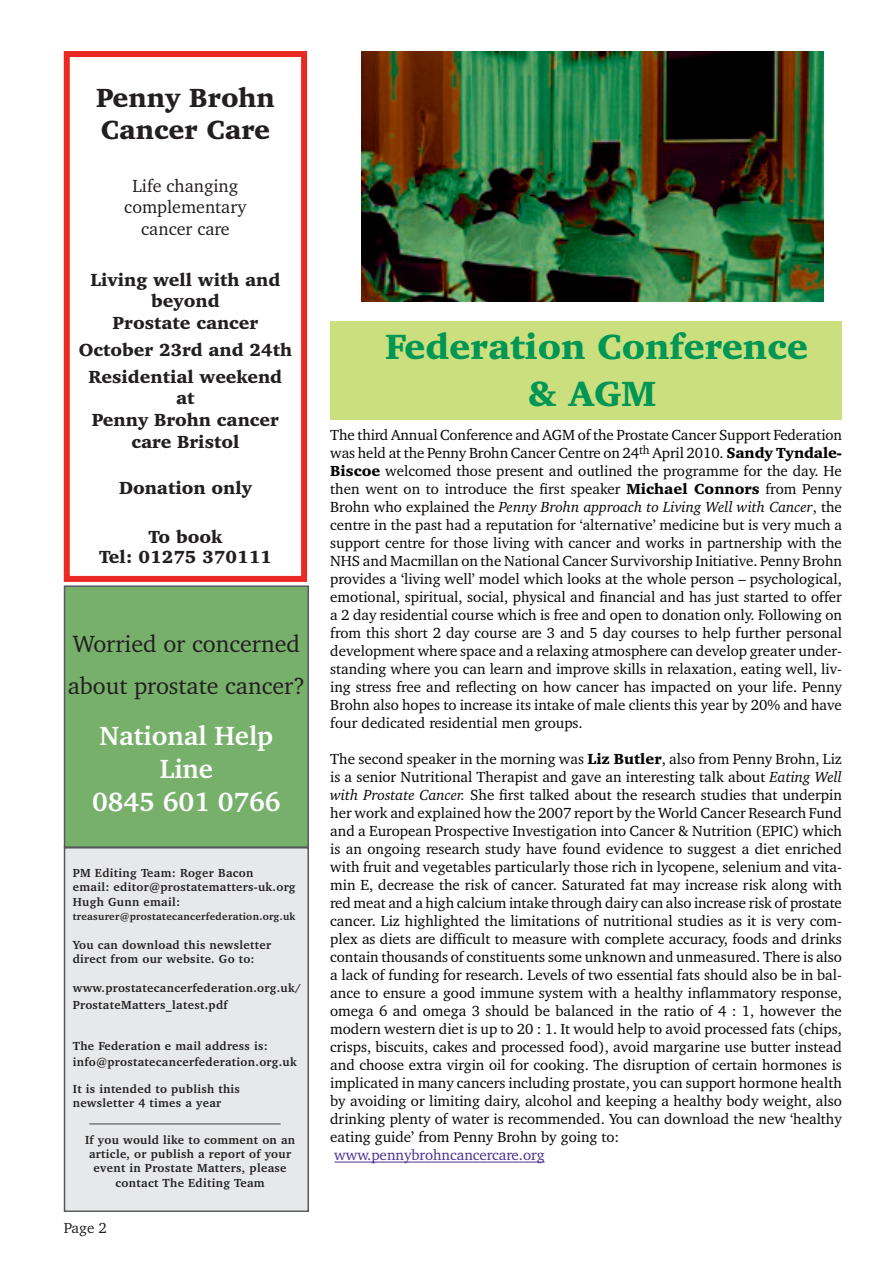
<style>
.page{position:relative;width:893px;height:1263px;background:#fff}
.page>*{position:absolute;margin:0;border:0;box-sizing:border-box;transform-origin:0 0}
.t1{font:900 36px/47.7px "Charter IT Cby BT";color:#009654;text-align:center}
.t2{font:700 27px/33px "Charter IT Cby BT";color:#fff;text-align:center}
.t3{font:900 27px/32.4px "Charter IT Cby BT";color:#231f20}
.t4{font:24px/42px "Charter IT Cby BT";color:#231f20}
.t5{font:900 18px/21.6px "Charter IT Cby BT";color:#231f20;text-align:center}
.t6{font:18px/21.6px "Charter IT Cby BT";color:#231f20;text-align:center}
.t7{font:15px/18px "Charter IT Cby BT";color:#070504;text-align:justify}
.t8{font:15px "Charter IT Cby BT";color:#4c2f91}
.t9{font:15px "Charter IT Cby BT";color:#231f20}
.t10{font:700 12px/14.4px "Charter IT Cby BT";letter-spacing:.03em;color:#231f20}
.t11{font:700 10.5px "Charter IT Cby BT";letter-spacing:.03em;color:#231f20}
.s1{font-weight:900}
.s2{font-style:italic}
</style>
<div class="page">
<hr style="left:334px;top:1161px;width:211px;height:1px;background:#4c2f91">
<img style="left:361px;top:51px;width:462px;height:250px">
<div style="left:330px;top:322px;width:512px;height:98px;background:#ccdf7f"></div>
<div style="left:65px;top:587px;width:242px;height:259px;background:#77b06b"></div>
<div style="left:64px;top:585px;width:245px;height:263px;border:2px solid #57585a"></div>
<div style="left:64px;top:51px;width:243px;height:531px;border:6px solid #ea2924"></div>
<div style="left:65px;top:848px;width:242px;height:362px;background:#e7e8e9"></div>
<div style="left:64px;top:847px;width:245px;height:365px;border:2px solid #57585a"></div>
<hr style="left:89px;top:1123px;width:192px;height:1px;background:#57585a">
<h2 class="t3" style="left:96px;top:81px;width:180px">Penny Brohn<br>Cancer Care</h2>
<p class="t6" style="left:124px;top:175px;width:124px">Life changing complementary cancer care</p>
<p class="t5" style="left:90px;top:268px;width:191px">Living well with and beyond<br>Prostate cancer</p>
<p class="t5" style="left:79px;top:336px;width:215px;line-height:27px">October 23rd and 24th<br>Residential weekend</p>
<p class="t5" style="left:92px;top:387px;width:189px">at<br>Penny Brohn cancer care Bristol</p>
<p class="t5" style="left:119px;top:477px;width:134px">Donation only</p>
<p class="t5" style="left:99px;top:526px;width:174px;line-height:20px">To book<br>Tel: 01275 370111</p>
<h3 class="t4" style="left:68px;top:622px;width:239px">Worried or concerned about prostate cancer?</h3>
<h2 class="t2" style="left:92px;top:718px;width:190px">National Help<br>Line<br>0845 601 0766</h2>
<p class="t10" style="left:73px;top:865px;width:224px">PM Editing Team: Roger Bacon<br>email: editor@prostatematters-uk.org<br>Hugh Gunn email:</p>
<p class="t11" style="left:73px;top:910px;width:224px">treasurer@prostatecancerfederation.org.uk</p>
<p class="t10" style="left:73px;top:937px;width:200px">You can download this newsletter direct from our website. Go to:</p>
<p class="t10" style="left:73px;top:979px;width:230px;line-height:16.8px">www.prostatecancerfederation.org.uk/<br>ProstateMatters_latest.pdf</p>
<p class="t10" style="left:73px;top:1037px;width:225px;line-height:15.9px">The Federation e mail address is: info@prostatecancerfederation.org.uk</p>
<p class="t10" style="left:73px;top:1081px;width:169px">It is intended to publish this newsletter 4 times a year</p>
<p class="t10" style="left:85px;top:1132px;width:212px;text-align:center">If you would like to comment on an article, or publish a report of your event in Prostate Matters, please contact The Editing Team</p>
<p class="t9" style="left:64px;top:1218px;width:45px">Page 2</p>
<h1 class="t1" style="left:385px;top:322px;width:424px">Federation Conference &amp; AGM</h1>
<p class="t7" style="left:330px;top:426px;width:513px">The third Annual Conference and AGM of the Prostate Cancer Support Federation was held at the Penny Brohn Cancer Centre on 24<sup>th</sup> April 2010. <span class="s1">Sandy Tyndale-Biscoe</span> welcomed those present and outlined the programme for the day. He then went on to introduce the first speaker <span class="s1">Michael Connors</span> from Penny Brohn who explained the <span class="s2">Penny Brohn approach to Living Well with Cancer</span>, the centre in the past had a reputation for ‘alternative’ medicine but is very much a support centre for those living with cancer and works in partnership with the NHS and Macmillan on the National Cancer Survivorship Initiative. Penny Brohn provides a ‘living well’ model which looks at the whole person – psychological, emotional, spiritual, social, physical and financial and has just started to offer a 2 day residential course which is free and open to donation only. Following on from this short 2 day course are 3 and 5 day courses to help further personal development where space and a relaxing atmosphere can develop greater under&shy;standing where you can learn and improve skills in relaxation, eating well, liv&shy;ing stress free and reflecting on how cancer has impacted on your life. Penny Brohn also hopes to increase its intake of male clients this year by 20% and have four dedicated residential men groups.</p>
<p class="t7" style="left:330px;top:750px;width:513px">The second speaker in the morning was <span class="s1">Liz Butler</span>, also from Penny Brohn, Liz is a senior Nutritional Therapist and gave an interesting talk about <span class="s2">Eating Well with Prostate Cancer.</span> She first talked about the research studies that underpin her work and explained how the 2007 report by the World Cancer Research Fund and a European Prospective Investigation into Cancer &amp; Nutrition (EPIC) which is an ongoing research study have found evidence to suggest a diet enriched with fruit and vegetables particularly those rich in lycopene, selenium and vita&shy;min E, decrease the risk of cancer. Saturated fat may increase risk along with red meat and a high calcium intake through dairy can also increase risk of prostate cancer. Liz highlighted the limitations of nutritional studies as it is very com&shy;plex as diets are difficult to measure with complete accuracy, foods and drinks contain thousands of constituents some unknown and unmeasured. There is also a lack of funding for research. Levels of two essential fats should also be in bal&shy;ance to ensure a good immune system with a healthy inflammatory response, omega 6 and omega 3 should be balanced in the ratio of 4 : 1, however the modern western diet is up to 20 : 1. It would help to avoid processed fats (chips, crisps, biscuits, cakes and processed food), avoid margarine use butter instead and choose extra virgin oil for cooking. The disruption of certain hormones is implicated in many cancers including prostate, you can support hormone health by avoiding or limiting dairy, alcohol and keeping a healthy body weight, also drinking plenty of water is recommended. You can download the new ‘healthy eating guide’ from Penny Brohn by going to:</p>
<p class="t8" style="left:334px;top:1146px;width:212px">www.pennybrohncancercare.org</p>
</div>
